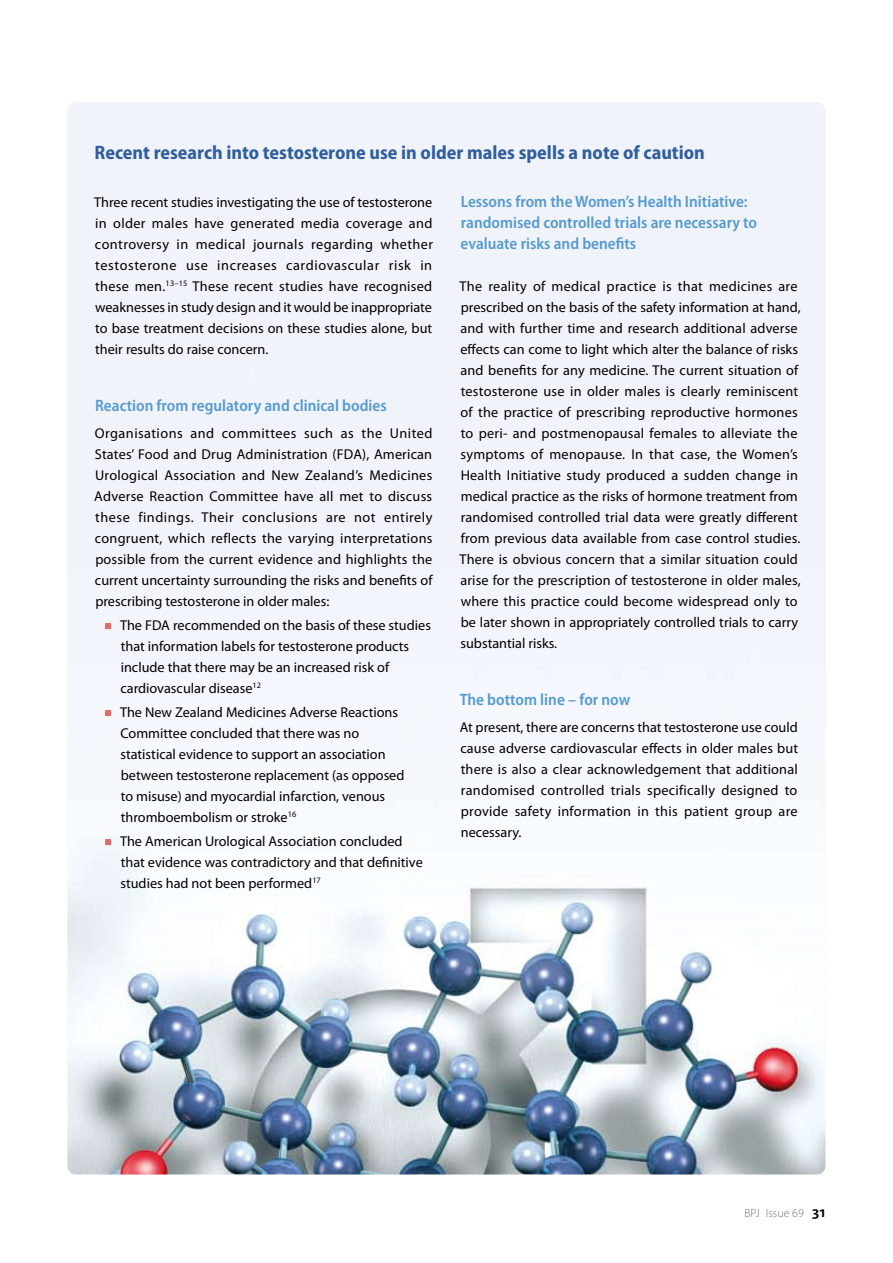
<style>
.page{position:relative;width:893px;height:1263px;background:#fff}
.page>*{position:absolute;margin:0;border:0;box-sizing:border-box;transform-origin:0 0}
.t1{font:700 semi-condensed 19.5px "Myriad Pro";color:#315f9c}
.t2{font:600 semi-condensed 16.5px/21px "Myriad Pro";color:#569acc}
.t3{font:14.25px/21px "Myriad Pro";color:#000}
.t4{font:300 12px "Myriad Pro";color:#707173}
.s1{font-weight:600;font-size:15.75px;color:#000}
</style>
<div class="page">
<img style="left:68px;top:102px;width:757px;height:1072px">
<svg style="left:105px;top:623px;width:6px;height:6px"></svg>
<svg style="left:105px;top:710px;width:6px;height:6px"></svg>
<svg style="left:105px;top:839px;width:6px;height:6px"></svg>
<h1 class="t1" style="left:95px;top:141px;width:612px">Recent research into testosterone use in older males spells a note of caution</h1>
<p class="t3" style="left:94px;top:191px;width:340px;text-align:justify">Three recent studies investigating the use of testosterone in older males have generated media coverage and controversy in medical journals regarding whether testosterone use increases cardiovascular risk in these men.<sup>13–15</sup> These recent studies have recognised weaknesses in study design and it would be inappropriate to base treatment decisions on these studies alone, but their results do raise concern.</p>
<p class="t2" style="left:95px;top:395px;width:293px">Reaction from regulatory and clinical bodies</p>
<p class="t3" style="left:94px;top:422px;width:340px;text-align:justify">Organisations and committees such as the United States’ Food and Drug Administration (FDA), American Urological Association and New Zealand’s Medicines Adverse Reaction Committee have all met to discuss these findings. Their conclusions are not entirely congruent, which reflects the varying interpretations possible from the current evidence and highlights the current uncertainty surrounding the risks and benefits of prescribing testosterone in older males:</p>
<p class="t3" style="left:120px;top:614px;width:312px">The FDA recommended on the basis of these studies that information labels for testosterone products include that there may be an increased risk of cardiovascular disease<sup>12</sup></p>
<p class="t3" style="left:120px;top:701px;width:286px">The New Zealand Medicines Adverse Reactions Committee concluded that there was no statistical evidence to support an association between testosterone replacement (as opposed to misuse) and myocardial infarction, venous thromboembolism or stroke<sup>16</sup></p>
<p class="t3" style="left:120px;top:830px;width:304px">The American Urological Association concluded that evidence was contradictory and that definitive studies had not been performed<sup>17</sup></p>
<p class="t2" style="left:461px;top:192px;width:298px">Lessons from the Women’s Health Initiative: randomised controlled trials are necessary to evaluate risks and benefits</p>
<p class="t3" style="left:460px;top:275px;width:343px">The reality of medical practice is that medicines are prescribed on the basis of the safety information at hand, and with further time and research additional adverse effects can come to light which alter the balance of risks and benefits for any medicine. The current situation of testosterone use in older males is clearly reminiscent of the practice of prescribing reproductive hormones to peri- and postmenopausal females to alleviate the symptoms of menopause. In that case, the Women’s Health Initiative study produced a sudden change in medical practice as the risks of hormone treatment from randomised controlled trial data were greatly different from previous data available from case control studies.<br>There is obvious concern that a similar situation could arise for the prescription of testosterone in older males, where this practice could become widespread only to be later shown in appropriately controlled trials to carry substantial risks.</p>
<p class="t2" style="left:460px;top:689px;width:172px">The bottom line – for now</p>
<p class="t3" style="left:460px;top:716px;width:340px;text-align:justify">At present, there are concerns that testosterone use could cause adverse cardiovascular effects in older males but there is also a clear acknowledgement that additional randomised controlled trials specifically designed to provide safety information in this patient group are necessary.</p>
<p class="t4" style="left:744px;top:1206px;width:82px">BPJ Issue 69 <span class="s1">31</span></p>
</div>
